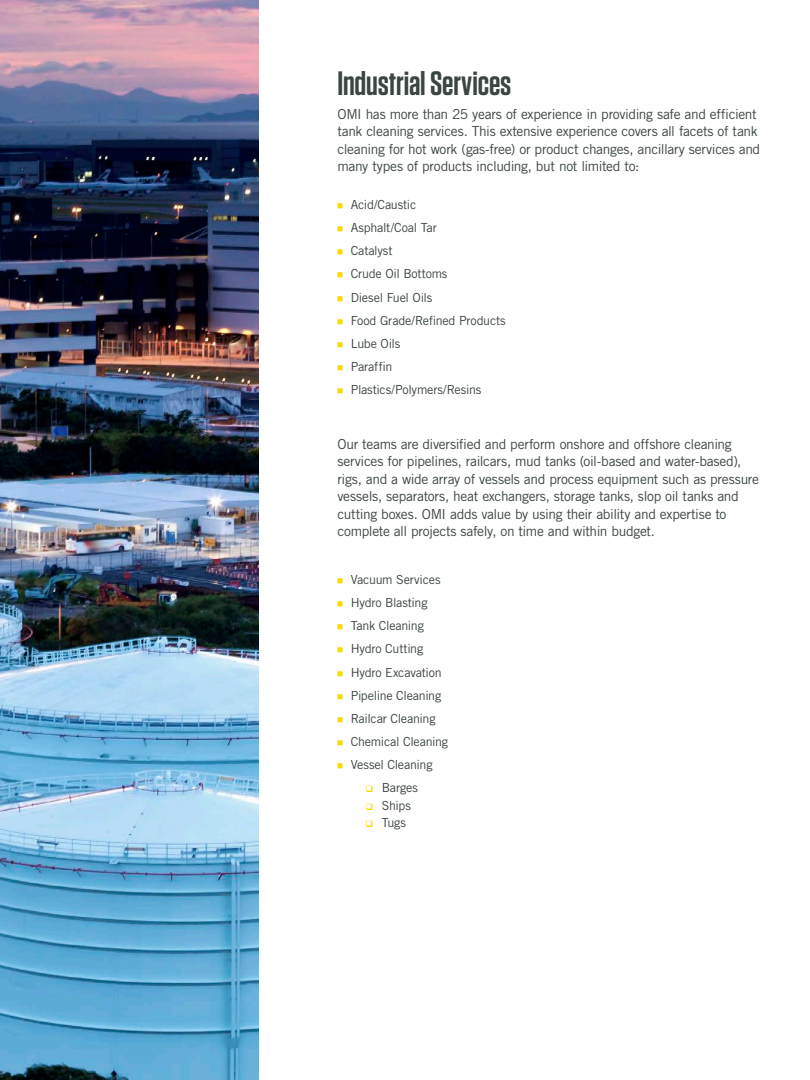
<style>
.page{position:relative;width:810px;height:1080px;background:#fff}
.page>*{position:absolute;margin:0;border:0;box-sizing:border-box;transform-origin:0 0}
.t1{font:600 33.75px "Tungsten";letter-spacing:-.005em;color:#3b4543}
.t2{font:13.75px/17.5px "Trade Gothic LT Std";letter-spacing:-.025em;color:#3b4543}
.t3{font:12.5px "Trade Gothic LT Std";letter-spacing:-.02em;color:#3b4543}
.s1{color:#fada00}
</style>
<div class="page">
<img style="left:0;top:0;width:259px;height:1080px">
<p class="t1" style="left:338px;top:66px;width:175px">Industrial Services</p>
<p class="t2" style="left:338px;top:105px;width:424px">OMI has more than 25 years of experience in providing safe and efficient tank cleaning services. This extensive experience covers all facets of tank cleaning for hot work (gas-free) or product changes, ancillary services and many types of products including, but not limited to:</p>
<p class="t3" style="left:337px;top:197px;width:81px"><span class="s1">■</span> Acid/Caustic</p>
<p class="t3" style="left:337px;top:220px;width:102px"><span class="s1">■</span> Asphalt/Coal Tar</p>
<p class="t3" style="left:337px;top:243px;width:57px"><span class="s1">■</span> Catalyst</p>
<p class="t3" style="left:337px;top:266px;width:112px"><span class="s1">■</span> Crude Oil Bottoms</p>
<p class="t3" style="left:337px;top:290px;width:97px"><span class="s1">■</span> Diesel Fuel Oils</p>
<p class="t3" style="left:337px;top:313px;width:170px"><span class="s1">■</span> Food Grade/Refined Products</p>
<p class="t3" style="left:337px;top:336px;width:65px"><span class="s1">■</span> Lube Oils</p>
<p class="t3" style="left:337px;top:359px;width:57px"><span class="s1">■</span> Paraffin</p>
<p class="t3" style="left:337px;top:382px;width:146px"><span class="s1">■</span> Plastics/Polymers/Resins</p>
<p class="t2" style="left:338px;top:435px;width:423px">Our teams are diversified and perform onshore and offshore cleaning services for pipelines, railcars, mud tanks (oil-based and water-based), rigs, and a wide array of vessels and process equipment such as pressure vessels, separators, heat exchangers, storage tanks, slop oil tanks and cutting boxes. OMI adds value by using their ability and expertise to complete all projects safely, on time and within budget.</p>
<p class="t3" style="left:337px;top:572px;width:105px"><span class="s1">■</span> Vacuum Services</p>
<p class="t3" style="left:337px;top:595px;width:92px"><span class="s1">■</span> Hydro Blasting</p>
<p class="t3" style="left:337px;top:618px;width:89px"><span class="s1">■</span> Tank Cleaning</p>
<p class="t3" style="left:337px;top:641px;width:88px"><span class="s1">■</span> Hydro Cutting</p>
<p class="t3" style="left:337px;top:665px;width:106px"><span class="s1">■</span> Hydro Excavation</p>
<p class="t3" style="left:337px;top:688px;width:106px"><span class="s1">■</span> Pipeline Cleaning</p>
<p class="t3" style="left:337px;top:711px;width:100px"><span class="s1">■</span> Railcar Cleaning</p>
<p class="t3" style="left:337px;top:734px;width:113px"><span class="s1">■</span> Chemical Cleaning</p>
<p class="t3" style="left:337px;top:757px;width:97px"><span class="s1">■</span> Vessel Cleaning</p>
<p class="t3" style="left:365px;top:780px;width:54px"><span class="s1">❑</span> Barges</p>
<p class="t3" style="left:365px;top:798px;width:47px"><span class="s1">❑</span> Ships</p>
<p class="t3" style="left:365px;top:815px;width:42px"><span class="s1">❑</span> Tugs</p>
</div>
